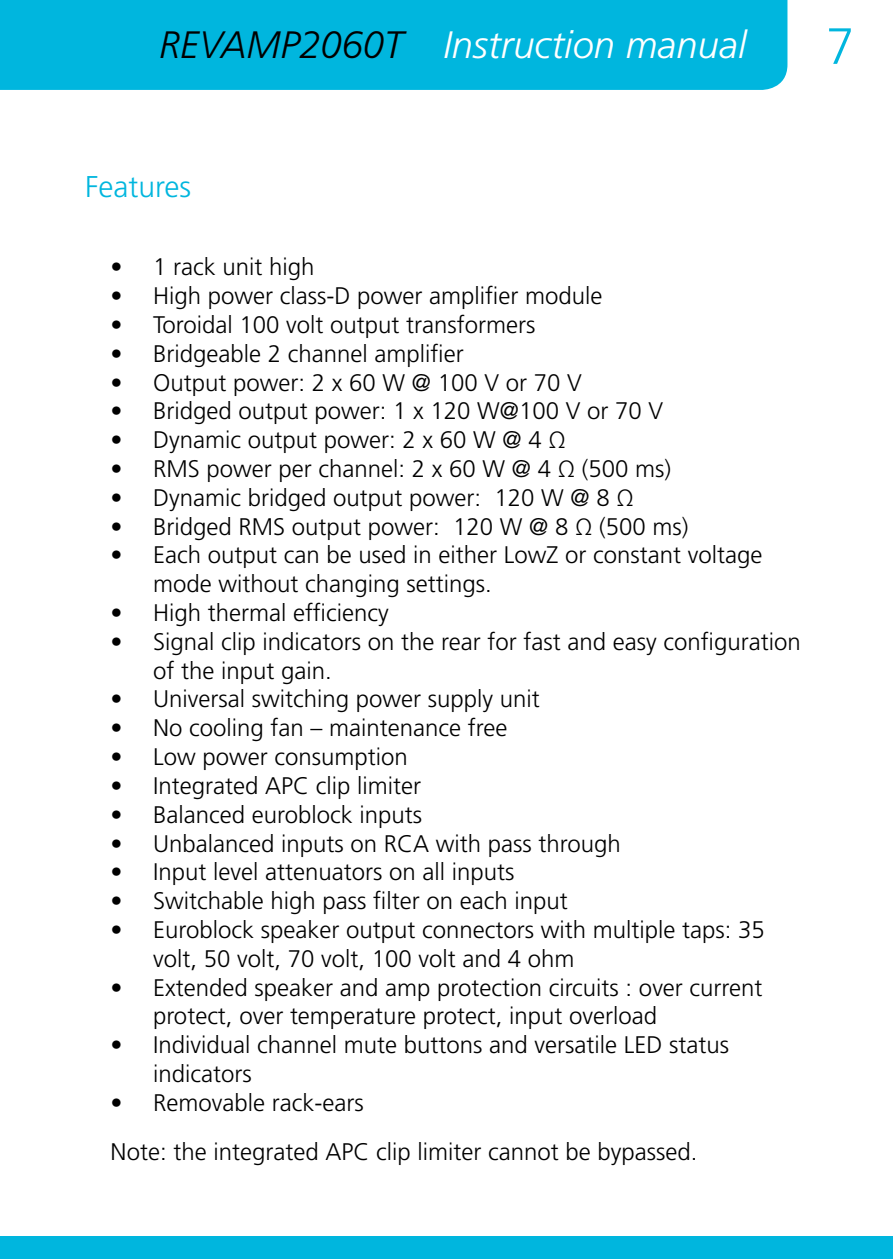
<style>
.page{position:relative;width:893px;height:1259px;background:#fff}
.page>*{position:absolute;margin:0;border:0;box-sizing:border-box;transform-origin:0 0}
.t1{font:300 51px "Frutiger LT Std";color:#00b6de}
.t2{font:italic 300 38.1px "Frutiger LT Std";color:#fff}
.t3{font:300 30px "Frutiger LT Std";color:#00b6de}
.t4{font:300 24px/28.8px "Frutiger LT Std";color:#000}
.s1{color:#000}
</style>
<div class="page">
<div style="left:0;top:0;width:787px;height:90px;background:#00b6de"></div>
<div style="left:0;top:1236px;width:893px;height:23px;background:#00b6de"></div>
<h2 class="t2" style="left:159px;top:23px;width:589px"><span class="s1">REVAMP2060T</span> Instruction manual</h2>
<h1 class="t1" style="left:826px;top:17px;width:30px">7</h1>
<p class="t3" style="left:85px;top:170px;width:108px">Features</p>
<p class="t4" style="left:111px;top:253px;width:205px">• 1 rack unit high</p>
<p class="t4" style="left:111px;top:282px;width:493px">• High power class-D power amplifier module</p>
<p class="t4" style="left:111px;top:311px;width:426px">• Toroidal 100 volt output transformers</p>
<p class="t4" style="left:111px;top:339px;width:355px">• Bridgeable 2 channel amplifier</p>
<p class="t4" style="left:111px;top:368px;width:473px">• Output power: 2 x 60 W @ 100 V or 70 V</p>
<p class="t4" style="left:111px;top:397px;width:554px">• Bridged output power: 1 x 120 W@100 V or 70 V</p>
<p class="t4" style="left:111px;top:426px;width:457px">• Dynamic output power: 2 x 60 W @ 4 Ω</p>
<p class="t4" style="left:111px;top:455px;width:562px">• RMS power per channel: 2 x 60 W @ 4 Ω (500 ms)</p>
<p class="t4" style="left:111px;top:483px;width:525px">• Dynamic bridged output power: 120 W @ 8 Ω</p>
<p class="t4" style="left:111px;top:512px;width:580px">• Bridged RMS output power: 120 W @ 8 Ω (500 ms)</p>
<p class="t4" style="left:153px;top:541px;width:611px;text-indent:-43px">• Each output can be used in either LowZ or constant voltage mode without changing settings.</p>
<p class="t4" style="left:111px;top:599px;width:280px">• High thermal efficiency</p>
<p class="t4" style="left:153px;top:627px;width:649px;text-indent:-43px">• Signal clip indicators on the rear for fast and easy configuration of the input gain.</p>
<p class="t4" style="left:111px;top:685px;width:431px">• Universal switching power supply unit</p>
<p class="t4" style="left:111px;top:714px;width:398px">• No cooling fan – maintenance free</p>
<p class="t4" style="left:111px;top:743px;width:299px">• Low power consumption</p>
<p class="t4" style="left:111px;top:771px;width:312px">• Integrated APC clip limiter</p>
<p class="t4" style="left:111px;top:800px;width:313px">• Balanced euroblock inputs</p>
<p class="t4" style="left:111px;top:829px;width:512px">• Unbalanced inputs on RCA with pass through</p>
<p class="t4" style="left:111px;top:858px;width:405px">• Input level attenuators on all inputs</p>
<p class="t4" style="left:111px;top:887px;width:459px">• Switchable high pass filter on each input</p>
<p class="t4" style="left:153px;top:915px;width:613px;text-indent:-43px">• Euroblock speaker output connectors with multiple taps: 35 volt, 50 volt, 70 volt, 100 volt and 4 ohm</p>
<p class="t4" style="left:153px;top:973px;width:611px;text-indent:-43px">• Extended speaker and amp protection circuits : over current protect, over temperature protect, input overload</p>
<p class="t4" style="left:153px;top:1031px;width:578px;text-indent:-43px">• Individual channel mute buttons and versatile LED status indicators</p>
<p class="t4" style="left:111px;top:1078px;width:588px;line-height:48.6px">• Removable rack-ears<br>Note: the integrated APC clip limiter cannot be bypassed.</p>
</div>
